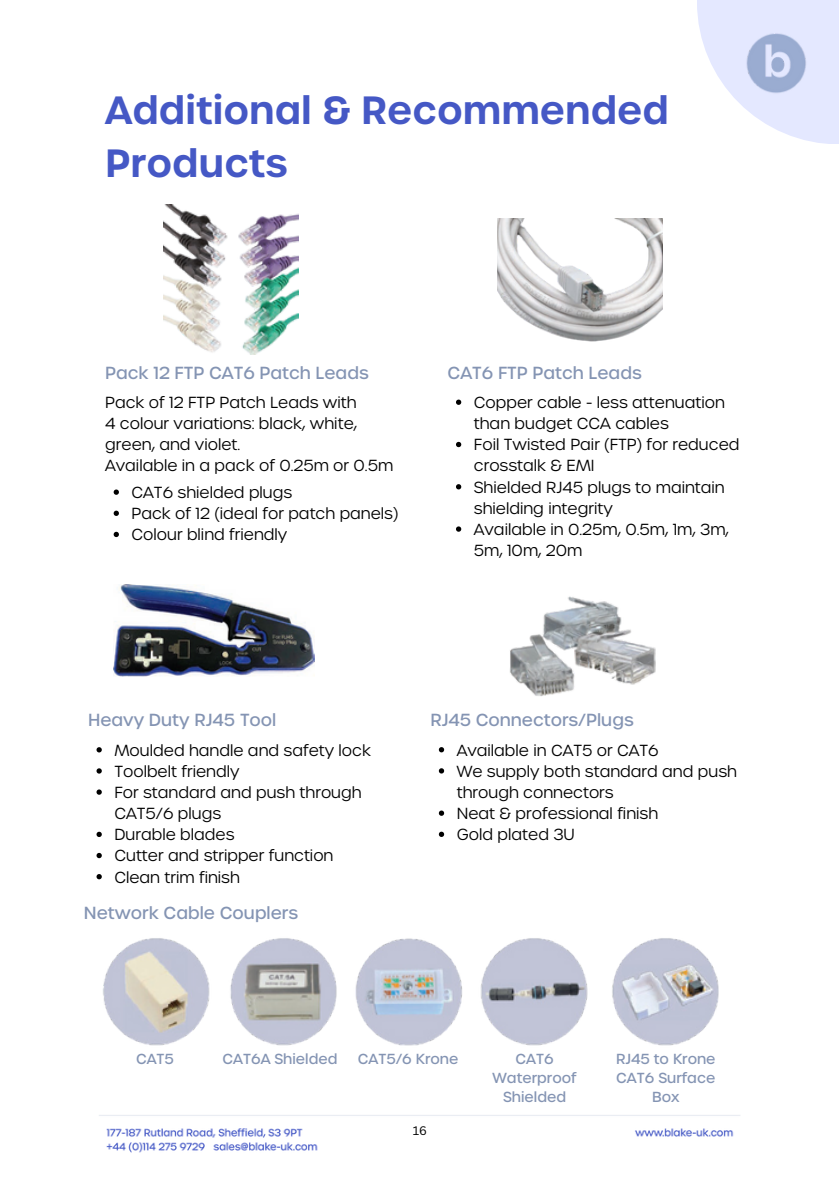
<style>
.page{position:relative;width:839px;height:1191px;background:#fff}
.page>*{position:absolute;margin:0;border:0;box-sizing:border-box;transform-origin:0 0}
.t1{font:600 38px/52.8px "Urbane";color:#4558c5}
.t2{font:500 17px "Urbane";color:#8494b3}
.t3{font:300 15.4px/21.2px "Urbane";color:#000}
.t4{font:500 14px/19px "Urbane";color:#8494b3;text-align:center}
.t5{font:12px "Canva Sans";color:#000}
</style>
<div class="page">
<img style="left:98px;top:213px;width:642px;height:940px">
<svg style="left:697px;top:0;width:141px;height:144px;fill:#e4e8ff"></svg>
<img style="left:732px;top:23px;width:87px;height:81px">
<img style="left:163px;top:204px;width:135px;height:150px">
<img style="left:497px;top:218px;width:165px;height:123px">
<img style="left:98px;top:933px;width:631px;height:119px">
<img style="left:114px;top:585px;width:201px;height:91px">
<img style="left:493px;top:581px;width:173px;height:126px">
<svg style="left:114px;top:490px;width:5px;height:5px"></svg>
<svg style="left:114px;top:511px;width:5px;height:5px"></svg>
<svg style="left:114px;top:532px;width:5px;height:5px"></svg>
<svg style="left:456px;top:400px;width:5px;height:5px"></svg>
<svg style="left:456px;top:442px;width:5px;height:5px"></svg>
<svg style="left:456px;top:484px;width:5px;height:5px"></svg>
<svg style="left:456px;top:526px;width:5px;height:6px"></svg>
<svg style="left:96px;top:747px;width:6px;height:5px"></svg>
<svg style="left:96px;top:768px;width:6px;height:6px"></svg>
<svg style="left:96px;top:789px;width:6px;height:6px"></svg>
<svg style="left:96px;top:832px;width:6px;height:5px"></svg>
<svg style="left:96px;top:853px;width:6px;height:5px"></svg>
<svg style="left:96px;top:874px;width:6px;height:5px"></svg>
<svg style="left:439px;top:747px;width:5px;height:5px"></svg>
<svg style="left:439px;top:768px;width:5px;height:6px"></svg>
<svg style="left:439px;top:811px;width:5px;height:5px"></svg>
<svg style="left:439px;top:832px;width:5px;height:5px"></svg>
<p class="t1" style="left:105px;top:82px;width:565px">Additional &amp; Recommended<br>Products</p>
<p class="t2" style="left:105px;top:361px;width:265px">Pack 12 FTP CAT6 Patch Leads</p>
<p class="t3" style="left:105px;top:391px;width:253px">Pack of 12 FTP Patch Leads with</p>
<p class="t3" style="left:105px;top:412px;width:253px">4 colour variations: black, white,</p>
<p class="t3" style="left:105px;top:433px;width:136px">green, and violet.</p>
<p class="t3" style="left:105px;top:454px;width:289px">Available in a pack of 0.25m or 0.5m</p>
<p class="t3" style="left:131px;top:481px;width:162px">CAT6 shielded plugs</p>
<p class="t3" style="left:131px;top:502px;width:268px">Pack of 12 (ideal for patch panels)</p>
<p class="t3" style="left:131px;top:523px;width:157px">Colour blind friendly</p>
<p class="t2" style="left:447px;top:361px;width:196px">CAT6 FTP Patch Leads</p>
<p class="t3" style="left:474px;top:391px;width:252px">Copper cable - less attenuation than budget CCA cables</p>
<p class="t3" style="left:474px;top:433px;width:267px">Foil Twisted Pair (FTP) for reduced crosstalk &amp; EMI</p>
<p class="t3" style="left:474px;top:476px;width:252px">Shielded RJ45 plugs to maintain shielding integrity</p>
<p class="t3" style="left:474px;top:518px;width:256px">Available in 0.25m, 0.5m, 1m, 3m,<br>5m, 10m, 20m</p>
<p class="t2" style="left:88px;top:709px;width:190px">Heavy Duty RJ45 Tool</p>
<p class="t3" style="left:114px;top:739px;width:258px">Moulded handle and safety lock</p>
<p class="t3" style="left:114px;top:760px;width:127px">Toolbelt friendly</p>
<p class="t3" style="left:114px;top:781px;width:249px">For standard and push through<br>CAT5/6 plugs</p>
<p class="t3" style="left:114px;top:823px;width:122px">Durable blades</p>
<p class="t3" style="left:114px;top:844px;width:220px">Cutter and stripper function</p>
<p class="t3" style="left:114px;top:866px;width:127px">Clean trim finish</p>
<p class="t2" style="left:84px;top:902px;width:216px">Network Cable Couplers</p>
<p class="t2" style="left:430px;top:709px;width:205px">RJ45 Connectors/Plugs</p>
<p class="t3" style="left:456px;top:739px;width:203px">Available in CAT5 or CAT6</p>
<p class="t3" style="left:456px;top:760px;width:282px">We supply both standard and push through connectors</p>
<p class="t3" style="left:456px;top:802px;width:203px">Neat &amp; professional finish</p>
<p class="t3" style="left:456px;top:823px;width:120px">Gold plated 3U</p>
<p class="t4" style="left:136px;top:1049px;width:39px">CAT5</p>
<p class="t4" style="left:222px;top:1049px;width:116px">CAT6A Shielded</p>
<p class="t4" style="left:358px;top:1049px;width:102px">CAT5/6 Krone</p>
<p class="t4" style="left:492px;top:1049px;width:86px">CAT6<br>Waterproof<br>Shielded</p>
<p class="t4" style="left:616px;top:1049px;width:101px">RJ45 to Krone<br>CAT6 Surface<br>Box</p>
<p class="t5" style="left:412px;top:1123px;width:16px">16</p>
</div>
